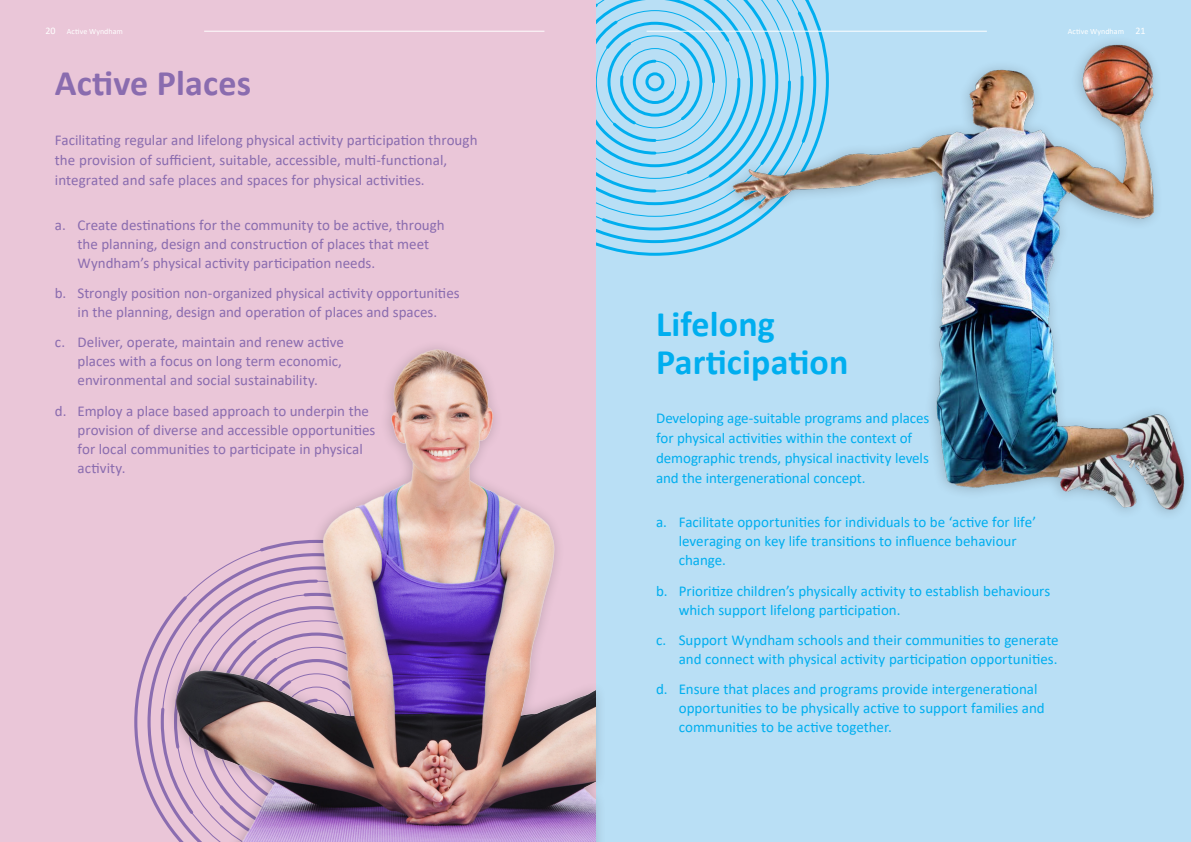
<style>
.page{position:relative;width:1191px;height:842px;background:#fff}
.page>*{position:absolute;margin:0;border:0;box-sizing:border-box;transform-origin:0 0}
.Headers{font:700 36px/38px "Calibri";letter-spacing:.005em;color:#00aeef}
.Headers-2{font:700 36px "Calibri";letter-spacing:.005em;color:#8a6caf}
.IntroText{font:15px/19px "Calibri";color:#8a6caf}
.IntroText-2{font:15px/19px "Calibri";letter-spacing:-.005em;color:#00aeef}
.t1{font:10px "Calibri";color:#fff}
.t2{font:8px "Calibri";letter-spacing:.005em;color:#fff}
</style>
<div class="page">
<div style="left:595px;top:0;width:596px;height:842px;background:#b9dff5"></div>
<svg style="left:595px;top:0;width:110px;height:257px"></svg>
<hr style="left:646px;top:31px;width:341px;height:1px;background:#fff">
<div style="left:0;top:0;width:595px;height:842px;background:#eac6d8"></div>
<hr style="left:204px;top:31px;width:340px;height:1px;background:#fff">
<div style="left:163px;top:339px;width:444px;height:503px;background:#231f20;opacity:.25"></div>
<img style="left:138px;top:339px;width:457px;height:503px">
<img style="left:705px;top:0;width:482px;height:514px">
<p class="t1" style="left:45px;top:24px;width:12px">20</p>
<p class="t2" style="left:67px;top:26px;width:58px">Active Wyndham</p>
<p class="t2" style="left:1068px;top:26px;width:58px">Active Wyndham</p>
<p class="t1" style="left:1135px;top:24px;width:12px">21</p>
<p class="Headers-2" style="left:55px;top:58px;width:198px">Active Places</p>
<p class="IntroText" style="left:55px;top:130px;width:424px;line-height:20px">Facilitating regular and lifelong physical activity participation through the provision of sufficient, suitable, accessible, multi-functional, integrated and safe places and spaces for physical activities.</p>
<p class="IntroText" style="left:78px;top:215px;width:368px;text-indent:-23px">a. Create destinations for the community to be active, through the planning, design and construction of places that meet<br>Wyndham’s physical activity participation needs.</p>
<p class="IntroText" style="left:55px;top:283px;width:406px;text-align:center">b. Strongly position non-organized physical activity opportunities in the planning, design and operation of places and spaces.</p>
<p class="IntroText" style="left:78px;top:332px;width:268px;text-indent:-23px">c. Deliver, operate, maintain and renew active places with a focus on long term economic, environmental and social sustainability.</p>
<p class="IntroText" style="left:78px;top:401px;width:299px;text-indent:-23px">d. Employ a place based approach to underpin the provision of diverse and accessible opportunities for local communities to participate in physical activity.</p>
<p class="Headers" style="left:656px;top:305px;width:194px">Lifelong<br>Participation</p>
<p class="IntroText-2" style="left:656px;top:407px;width:275px;line-height:20px">Developing age-suitable programs and places for physical activities within the context of demographic trends, physical inactivity levels and the intergenerational concept.</p>
<p class="IntroText-2" style="left:679px;top:512px;width:359px;text-indent:-23px">a. Facilitate opportunities for individuals to be ‘active for life’ leveraging on key life transitions to influence behaviour change.</p>
<p class="IntroText-2" style="left:679px;top:581px;width:373px;text-indent:-23px">b. Prioritize children’s physically activity to establish behaviours which support lifelong participation.</p>
<p class="IntroText-2" style="left:656px;top:630px;width:404px;text-align:right">c. Support Wyndham schools and their communities to generate and connect with physical activity participation opportunities.</p>
<p class="IntroText-2" style="left:679px;top:679px;width:367px;text-indent:-23px">d. Ensure that places and programs provide intergenerational opportunities to be physically active to support families and communities to be active together.</p>
</div>
